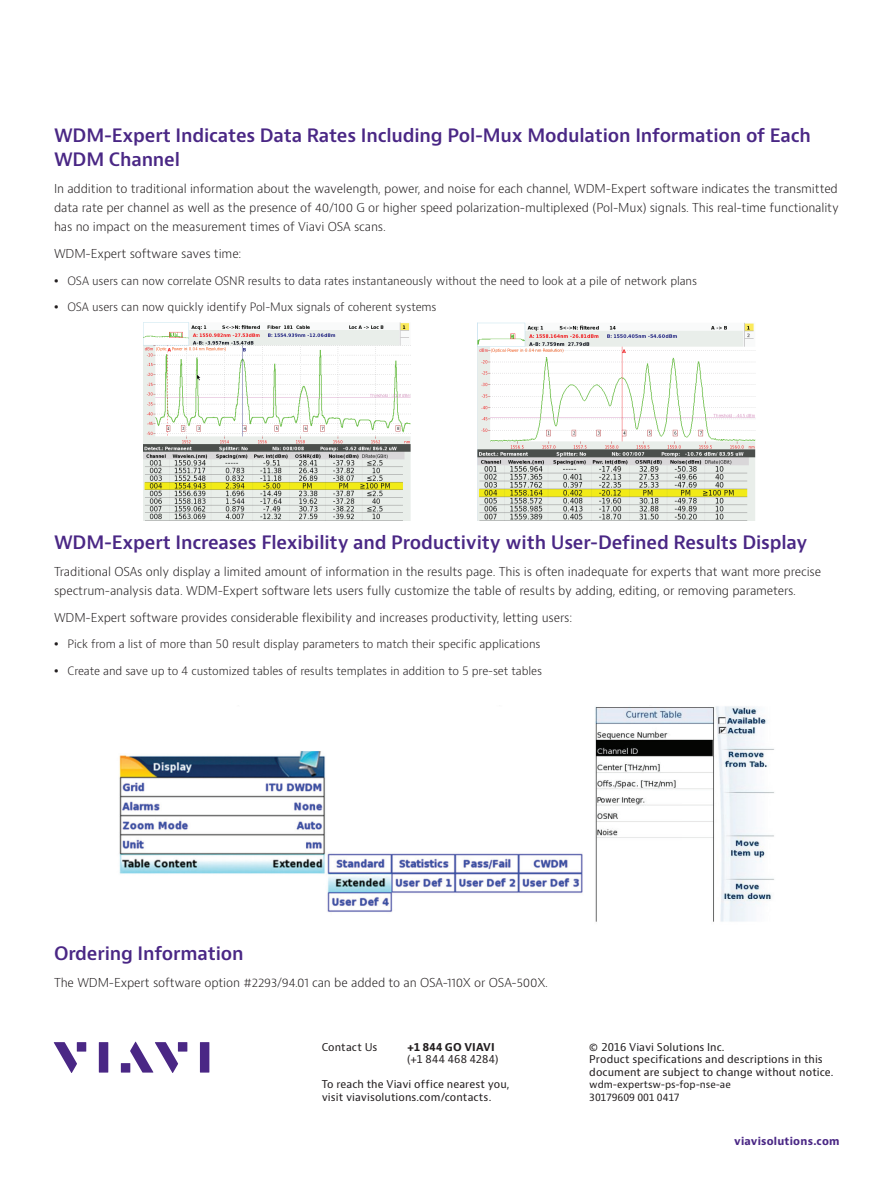
<style>
.page{position:relative;width:893px;height:1191px;background:#fff}
.page>*{position:absolute;margin:0;border:0;box-sizing:border-box;transform-origin:0 0}
.t1{font:600 18px/24px "Bernino Sans";letter-spacing:-.01em;color:#4a2785}
.t2{font:300 12px/18.8px "Bernino Sans";letter-spacing:-.01em;color:#231f20;text-align:justify}
.t3{font:300 11.25px "Bernino Sans";letter-spacing:-.01em;color:#231f20}
.t4{font:10.5px/12.6px "Bernino Sans";letter-spacing:.005em;color:#231f20}
.t5{font:700 10.5px "Bernino Sans";letter-spacing:.02em;color:#4a2785}
.t6{font:700 10.5px "Bernino Sans";letter-spacing:.015em;color:#231f20}
.t7{font:9.75px/12.6px "Bernino Sans";letter-spacing:-.005em;color:#231f20}
</style>
<div class="page">
<svg style="left:54px;top:1042px;width:23px;height:31px"></svg>
<div style="left:77px;top:1042px;width:9px;height:9px;background:#4a2785"></div>
<div style="left:99px;top:1042px;width:9px;height:30px;background:#4a2785"></div>
<div style="left:178px;top:1042px;width:9px;height:9px;background:#4a2785"></div>
<div style="left:200px;top:1042px;width:9px;height:30px;background:#4a2785"></div>
<svg style="left:130px;top:1041px;width:48px;height:32px"></svg>
<div style="left:121px;top:1063px;width:9px;height:9px;background:#4a2785"></div>
<img style="left:143px;top:322px;width:267px;height:198px">
<img style="left:119px;top:706px;width:655px;height:216px">
<img style="left:477px;top:322px;width:278px;height:198px">
<h1 class="t1" style="left:54px;top:124px;width:758px">WDM-Expert Indicates Data Rates Including Pol-Mux Modulation Information of Each<br>WDM Channel</h1>
<p class="t2" style="left:54px;top:180px;width:786px">In addition to traditional information about the wavelength, power, and noise for each channel, WDM-Expert software indicates the transmitted data rate per channel as well as the presence of 40/100 G or higher speed polarization-multiplexed (Pol-Mux) signals. This real-time functionality has no impact on the measurement times of Viavi OSA scans.</p>
<p class="t2" style="left:54px;top:245px;width:189px">WDM-Expert software saves time:</p>
<p class="t3" style="left:54px;top:273px;width:645px">• OSA users can now correlate OSNR results to data rates instantaneously without the need to look at a pile of network plans</p>
<p class="t3" style="left:54px;top:300px;width:384px">• OSA users can now quickly identify Pol-Mux signals of coherent systems</p>
<h1 class="t1" style="left:54px;top:530px;width:755px">WDM-Expert Increases Flexibility and Productivity with User-Defined Results Display</h1>
<p class="t2" style="left:54px;top:562px;width:769px">Traditional OSAs only display a limited amount of information in the results page. This is often inadequate for experts that want more precise spectrum-analysis data. WDM-Expert software lets users fully customize the table of results by adding, editing, or removing parameters.</p>
<p class="t2" style="left:54px;top:608px;width:520px">WDM-Expert software provides considerable flexibility and increases productivity, letting users:</p>
<p class="t3" style="left:54px;top:637px;width:488px">• Pick from a list of more than 50 result display parameters to match their specific applications</p>
<p class="t3" style="left:54px;top:663px;width:490px">• Create and save up to 4 customized tables of results templates in addition to 5 pre-set tables</p>
<h1 class="t1" style="left:54px;top:942px;width:191px">Ordering Information</h1>
<p class="t2" style="left:54px;top:974px;width:495px">The WDM-Expert software option #2293/94.01 can be added to an OSA-110X or OSA-500X.</p>
<p class="t4" style="left:322px;top:1040px;width:57px">Contact Us</p>
<p class="t6" style="left:407px;top:1040px;width:89px">+1 844 GO VIAVI</p>
<p class="t4" style="left:407px;top:1053px;width:93px">(+1 844 468 4284)</p>
<p class="t4" style="left:322px;top:1078px;width:189px">To reach the Viavi office nearest you, visit viavisolutions.com/contacts.</p>
<p class="t4" style="left:589px;top:1040px;width:246px">© 2016 Viavi Solutions Inc.<br>Product specifications and descriptions in this document are subject to change without notice.</p>
<p class="t7" style="left:589px;top:1078px;width:143px">wdm-expertsw-ps-fop-nse-ae<br>30179609 001 0417</p>
<p class="t5" style="left:734px;top:1134px;width:107px">viavisolutions.com</p>
</div>
